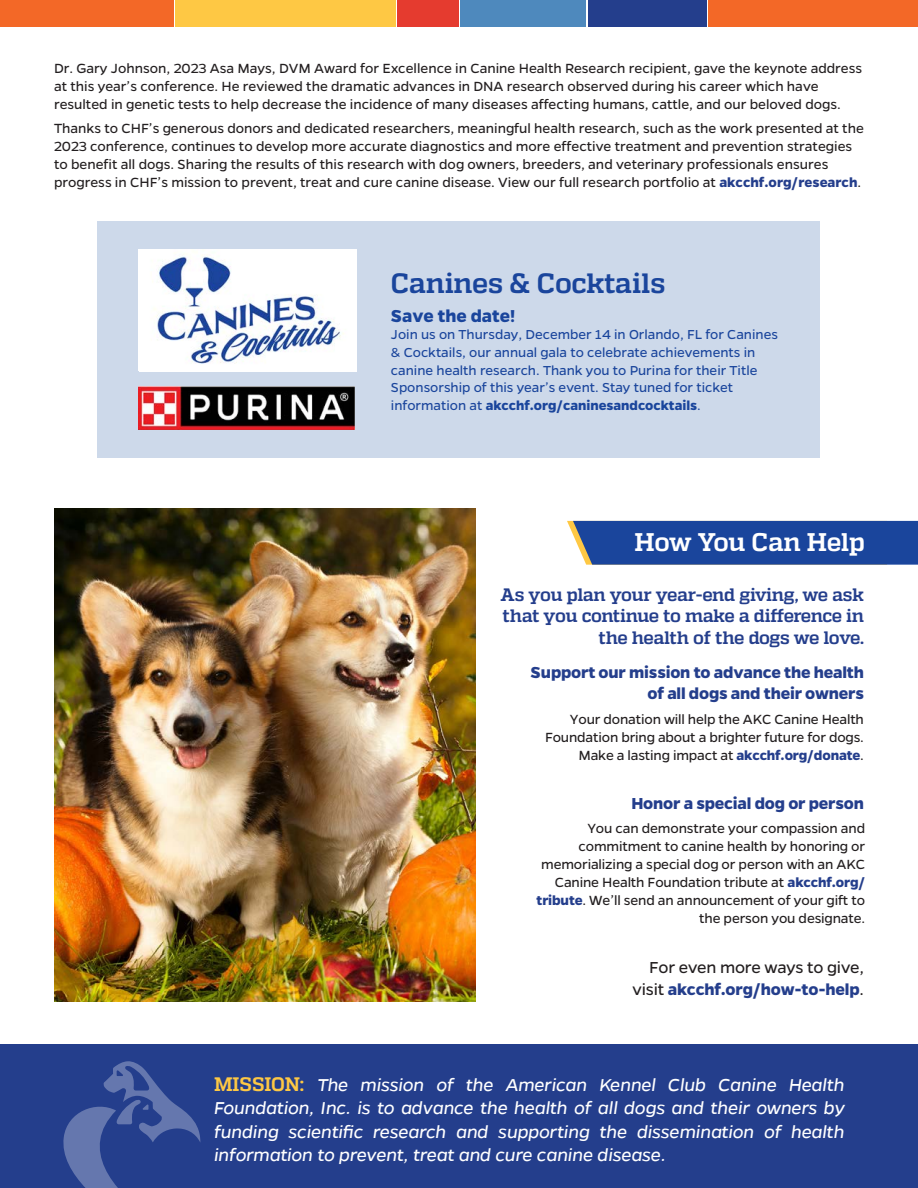
<style>
.page{position:relative;width:918px;height:1188px;background:#fff}
.page>*{position:absolute;margin:0;border:0;box-sizing:border-box;transform-origin:0 0}
.t1{font:700 27.9px "Quadon";letter-spacing:-.005em;color:#1a459c}
.t2{font:700 25.5px "Quadon";letter-spacing:-.02em;color:#fff}
.t3{font:italic 19.5px/23.4px "Gentona";letter-spacing:-.01em;color:#fff;text-align:justify}
.t4{font:700 19.5px "Gentona";color:#1a459c}
.t5{font:700 18px/21.6px "Quadon";letter-spacing:-.025em;color:#243e8c;text-align:right}
.t6{font:700 18px/21.6px "Gentona";letter-spacing:-.01em;color:#243e8c;text-align:right}
.t7{font:18px/22.5px "Gentona";letter-spacing:-.01em;color:#231f20;text-align:right}
.t8{font:15px/18px "Gentona";color:#231f20;text-align:right}
.t9{font:14.7px/17.7px "Gentona";color:#1a459c}
.s1{font-weight:700;color:#243e8c}
.s2{font-weight:700}
.s3{font-family:"Quadon";font-weight:700;font-style:normal;color:#fec844}
</style>
<div class="page">
<div style="left:0;top:0;width:174px;height:27px;background:#f36827"></div>
<div style="left:176px;top:0;width:220px;height:27px;background:#fec844"></div>
<div style="left:397px;top:0;width:62px;height:27px;background:#e53b2f"></div>
<div style="left:461px;top:0;width:125px;height:27px;background:#4e89bd"></div>
<div style="left:588px;top:0;width:119px;height:27px;background:#243e8c"></div>
<div style="left:708px;top:0;width:210px;height:27px;background:#f36827"></div>
<div style="left:0;top:1044px;width:918px;height:144px;background:#243e8c"></div>
<svg style="left:63px;top:1061px;width:138px;height:127px"></svg>
<img style="left:54px;top:509px;width:421px;height:493px">
<svg style="left:567px;top:521px;width:351px;height:44px;background:#264e9d"></svg>
<div style="left:98px;top:222px;width:722px;height:236px;background:#cdd9ea"></div>
<img style="left:139px;top:250px;width:217px;height:121px">
<img style="left:138px;top:387px;width:216px;height:43px">
<p class="t8" style="left:54px;top:59px;width:810px;text-align:left">Dr. Gary Johnson, 2023 Asa Mays, DVM Award for Excellence in Canine Health Research recipient, gave the keynote address at this year’s conference. He reviewed the dramatic advances in DNA research observed during his career which have resulted in genetic tests to help decrease the incidence of many diseases affecting humans, cattle, and our beloved dogs.</p>
<p class="t8" style="left:54px;top:120px;width:811px;text-align:left">Thanks to CHF’s generous donors and dedicated researchers, meaningful health research, such as the work presented at the 2023 conference, continues to develop more accurate diagnostics and more effective treatment and prevention strategies to benefit all dogs. Sharing the results of this research with dog owners, breeders, and veterinary professionals ensures progress in CHF’s mission to prevent, treat and cure canine disease. View our full research portfolio at <span class="s1">akcchf.org/research</span>.</p>
<h1 class="t1" style="left:391px;top:267px;width:276px">Canines &amp; Cocktails</h1>
<h3 class="t4" style="left:391px;top:304px;width:126px">Save the date!</h3>
<p class="t9" style="left:391px;top:326px;width:389px">Join us on Thursday, December 14 in Orlando, FL for Canines &amp; Cocktails, our annual gala to celebrate achievements in canine health research. Thank you to Purina for their Title Sponsorship of this year’s event. Stay tuned for ticket information at <span class="s2">akcchf.org/caninesandcocktails</span>.</p>
<h2 class="t2" style="left:634px;top:528px;width:232px">How You Can Help</h2>
<p class="t5" style="left:501px;top:584px;width:365px">As you plan your year-end giving, we ask that you continue to make a difference in the health of the dogs we love.</p>
<p class="t6" style="left:531px;top:661px;width:335px">Support our mission to advance the health of all dogs and their owners</p>
<p class="t8" style="left:545px;top:710px;width:320px">Your donation will help the AKC Canine Health<br>Foundation bring about a brighter future for dogs.<br>Make a lasting impact at <span class="s1">akcchf.org/donate</span>.</p>
<p class="t6" style="left:631px;top:792px;width:234px">Honor a special dog or person</p>
<p class="t8" style="left:537px;top:820px;width:330px">You can demonstrate your compassion and commitment to canine health by honoring or memorializing a special dog or person with an AKC Canine Health Foundation tribute at <span class="s1">akcchf.org/ tribute</span>. We’ll send an announcement of your gift to the person you designate.</p>
<p class="t7" style="left:633px;top:956px;width:233px">For even more ways to give, visit <span class="s1">akcchf.org/how-to-help</span>.</p>
<p class="t3" style="left:214px;top:1073px;width:632px"><span class="s3">MISSION:</span> The mission of the American Kennel Club Canine Health Foundation, Inc. is to advance the health of all dogs and their owners by funding scientific research and supporting the dissemination of health information to prevent, treat and cure canine disease.</p>
</div>
